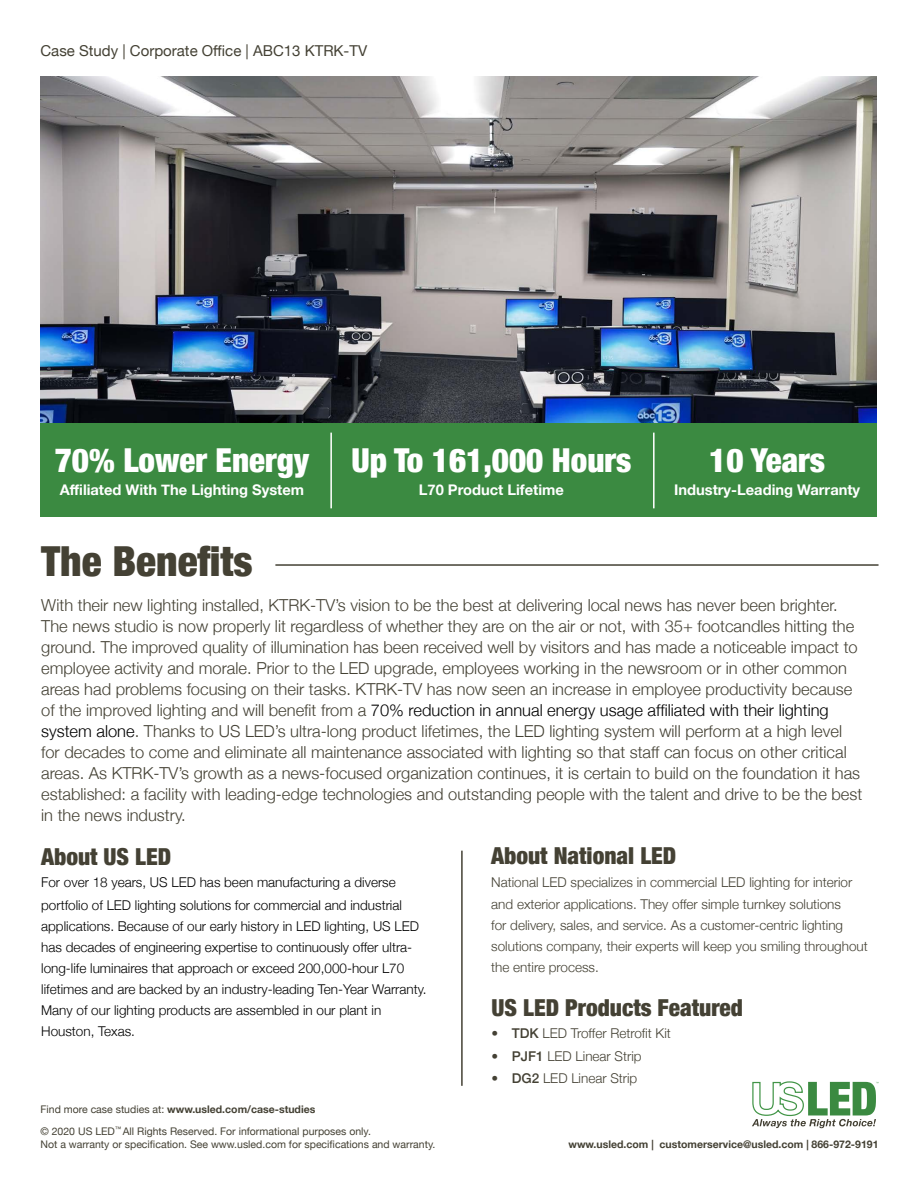
<style>
.page{position:relative;width:918px;height:1188px;background:#fff}
.page>*{position:absolute;margin:0;border:0;box-sizing:border-box;transform-origin:0 0}
.t1{font:900 condensed 41.4px "Helvetica Neue";color:#444134}
.t2{font:900 condensed 33px "Helvetica Neue";color:#fff}
.t3{font:900 condensed 23.4px "Helvetica Neue";color:#444134}
.t4{font:300 16.5px/21px "Helvetica Neue";color:#444134}
.t5{font:15px "Helvetica Neue";color:#444134}
.t6{font:700 14.7px "Helvetica Neue";color:#fff}
.t7{font:300 13.5px/21px "Helvetica Neue";color:#000}
.t8{font:300 13.5px/21px "Helvetica Neue";color:#444134}
.t9{font:10.5px/21.6px "Helvetica Neue";color:#444134}
.t10{font:700 10.5px "Helvetica Neue";color:#444134}
.s1{color:#000}
.s2{font-weight:500}
.s3{font-weight:700}
</style>
<div class="page">
<hr style="left:275px;top:564px;width:604px;height:2px;background:#444134">
<hr style="left:461px;top:851px;width:2px;height:235px;background:#444134">
<svg style="left:752px;top:1081px;width:127px;height:47px"></svg>
<img style="left:41px;top:77px;width:836px;height:346px">
<div style="left:40px;top:423px;width:838px;height:94px;background:#3b8a41"></div>
<hr style="left:330px;top:433px;width:2px;height:75px;background:#fff">
<hr style="left:653px;top:433px;width:2px;height:75px;background:#fff">
<p class="t5" style="left:40px;top:40px;width:328px">Case Study | Corporate Office | ABC13 KTRK-TV</p>
<h2 class="t2" style="left:55px;top:433px;width:256px">70% Lower Energy</h2>
<p class="t6" style="left:60px;top:478px;width:246px">Affiliated With The Lighting System</p>
<h2 class="t2" style="left:351px;top:433px;width:281px">Up To 161,000 Hours</h2>
<p class="t6" style="left:419px;top:478px;width:147px">L70 Product Lifetime</p>
<h2 class="t2" style="left:709px;top:433px;width:117px">10 Years</h2>
<p class="t6" style="left:674px;top:478px;width:188px">Industry-Leading Warranty</p>
<h1 class="t1" style="left:41px;top:527px;width:213px">The Benefits</h1>
<p class="t4" style="left:41px;top:594px;width:823px">With their new lighting installed, KTRK-TV’s vision to be the best at delivering local news has never been brighter.<br>The news studio is now properly lit regardless of whether they are on the air or not, with 35+ footcandles hitting the ground. The improved quality of illumination has been received well by visitors and has made a noticeable impact to employee activity and morale. Prior to the LED upgrade, employees working in the newsroom or in other common areas had problems focusing on their tasks. KTRK-TV has now seen an increase in employee productivity because of the improved lighting and will benefit from a <span class="s1">70% reduction in annual energy usage affiliated with their lighting system alone</span>. Thanks to US LED’s ultra-long product lifetimes, the LED lighting system will perform at a high level for decades to come and eliminate all maintenance associated with lighting so that staff can focus on other critical areas. As KTRK-TV’s growth as a news-focused organization continues, it is certain to build on the foundation it has established: a facility with leading-edge technologies and outstanding people with the talent and drive to be the best in the news industry.</p>
<h3 class="t3" style="left:41px;top:837px;width:132px">About US LED</h3>
<p class="t7" style="left:41px;top:870px;width:362px;line-height:22.5px">For over 18 years, US LED has been manufacturing a diverse portfolio of LED lighting solutions for commercial and industrial</p>
<p class="t7" style="left:41px;top:914px;width:387px">applications. Because of our early history in LED lighting, US LED has decades of engineering expertise to continuously offer ultra&shy;long-life luminaires that approach or exceed 200,000-hour L70 lifetimes and are backed by an industry-leading Ten-Year Warranty.<br>Many of our lighting products are assembled in our plant in Houston, Texas.</p>
<h3 class="t3" style="left:491px;top:837px;width:187px">About National LED</h3>
<p class="t8" style="left:491px;top:870px;width:363px;line-height:22.5px">National LED specializes in commercial LED lighting for interior and exterior applications. They offer simple turnkey solutions</p>
<p class="t8" style="left:491px;top:914px;width:378px">for delivery, sales, and service. As a customer-centric lighting solutions company, their experts will keep you smiling throughout the entire process.</p>
<h3 class="t3" style="left:492px;top:988px;width:253px">US LED Products Featured</h3>
<p class="t8" style="left:492px;top:1022px;width:181px"><span class="s2">• TDK</span> LED Troffer Retrofit Kit</p>
<p class="t8" style="left:492px;top:1044px;width:152px"><span class="s2">• PJF1</span> LED Linear Strip</p>
<p class="t8" style="left:492px;top:1067px;width:147px"><span class="s2">• DG2</span> LED Linear Strip</p>
<p class="t9" style="left:40px;top:1099px;width:332px">Find more case studies at: <span class="s3">www.usled.com/case-studies<br></span>© 2020 US LED<sup>™</sup> All Rights Reserved. For informational purposes only.</p>
<p class="t9" style="left:41px;top:1134px;width:396px">Not a warranty or specification. See www.usled.com for specifications and warranty.</p>
<p class="t10" style="left:569px;top:1136px;width:311px">www.usled.com | customerservice@usled.com | 866-972-9191</p>
</div>
